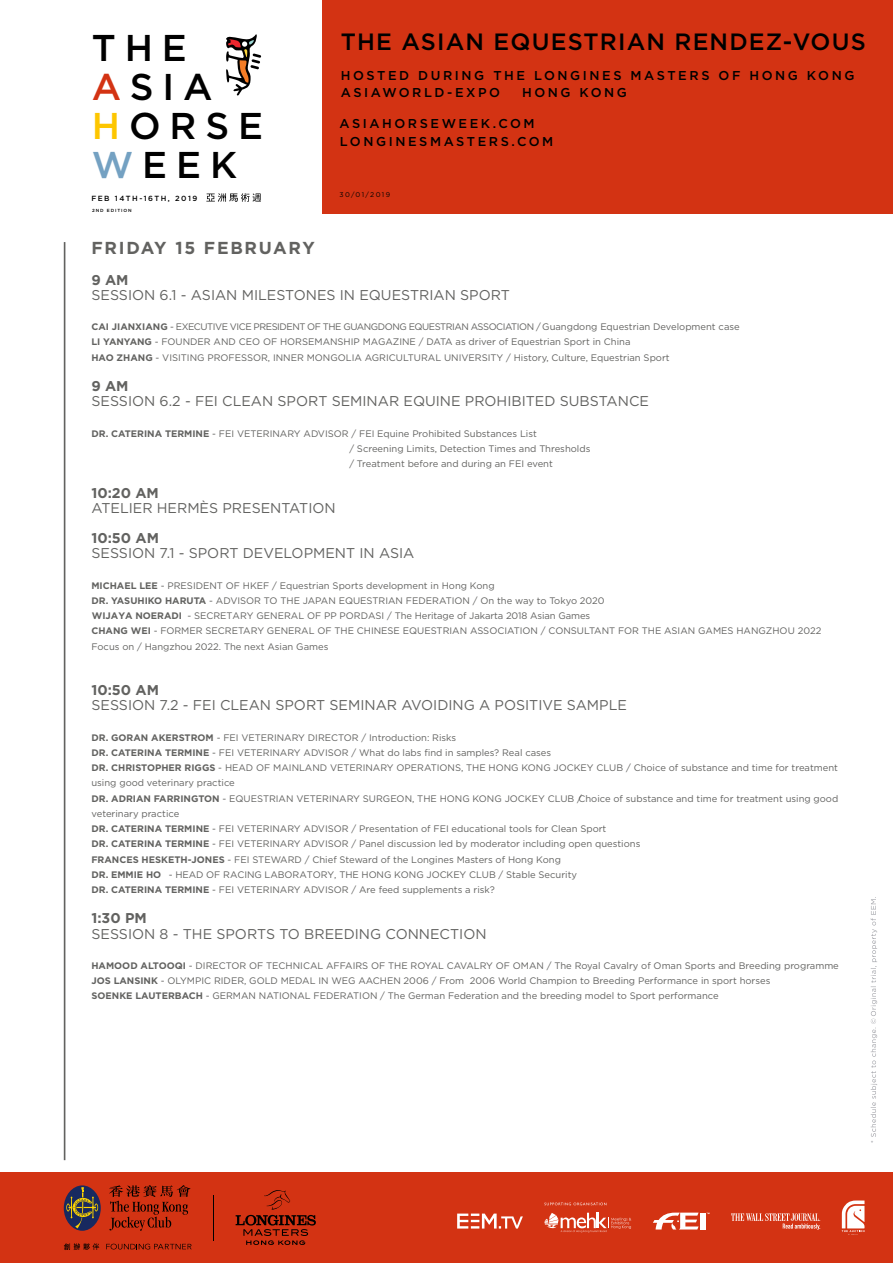
<style>
.page{position:relative;width:893px;height:1263px;background:#fff}
.page>*{position:absolute;margin:0;border:0;box-sizing:border-box;transform-origin:0 0}
.t1{font:500 37.2px/38.7px "Gotham";letter-spacing:.24em;color:#000}
.t2{font:500 23.55px "Gotham";letter-spacing:.05em;color:#000}
.t3{font:700 17.25px "Gotham";letter-spacing:.1em;color:#626260}
.t4{font:14.1px "Gotham";color:#626260}
.t5{font:700 14.1px "Gotham";color:#626260}
.t6{font:500 12.9px/17.1px "Gotham";letter-spacing:.2em;color:#000}
.t7{font:9.45px/15.1px "Gotham";color:#626260}
.t8{font:500 7.5px "Gotham";letter-spacing:.2em;color:#000}
.t9{font:6.75px "Gotham";letter-spacing:.2em;color:#000}
.t10{font:500 4.5px "Gotham";letter-spacing:.2em;color:#000}
.s1{color:#d33313}
.s2{color:#fdc600}
.s3{color:#74a1c2}
.s4{font-weight:700}
</style>
<div class="page">
<div style="left:0;top:1172px;width:893px;height:91px;background:#d33313"></div>
<svg style="left:457px;top:1213px;width:66px;height:15px"></svg>
<svg style="left:544px;top:1213px;width:87px;height:19px"></svg>
<svg style="left:544px;top:1202px;width:62px;height:3px"></svg>
<svg style="left:842px;top:1200px;width:23px;height:35px"></svg>
<svg style="left:731px;top:1213px;width:89px;height:17px"></svg>
<div style="left:700px;top:1212px;width:6px;height:17px;background:#fff"></div>
<svg style="left:653px;top:1212px;width:46px;height:17px"></svg>
<svg style="left:871px;top:897px;width:6px;height:246px"></svg>
<div style="left:323px;top:0;width:570px;height:214px;background:#d33313"></div>
<svg style="left:226px;top:34px;width:35px;height:62px"></svg>
<svg style="left:206px;top:193px;width:55px;height:9px"></svg>
<hr style="left:64px;top:242px;width:1px;height:918px;background:#626260">
<svg style="left:236px;top:1190px;width:80px;height:55px"></svg>
<hr style="left:213px;top:1195px;width:1px;height:45px;background:#000">
<svg style="left:106px;top:1244px;width:86px;height:5px"></svg>
<svg style="left:64px;top:1243px;width:35px;height:7px"></svg>
<svg style="left:64px;top:1185px;width:37px;height:46px"></svg>
<svg style="left:66px;top:1187px;width:32px;height:41px"></svg>
<svg style="left:109px;top:1185px;width:82px;height:46px"></svg>
<h1 class="t1" style="left:92px;top:28px;width:173px">THE<br><span class="s1">A</span>SIA<br><span class="s2">H</span>ORSE<br><span class="s3">W</span>EEK</h1>
<p class="t8" style="left:91px;top:194px;width:107px">FEB 14TH-16TH, 2019</p>
<p class="t10" style="left:92px;top:207px;width:41px">2ND EDITION</p>
<h2 class="t2" style="left:341px;top:27px;width:526px">THE ASIAN EQUESTRIAN RENDEZ-VOUS</h2>
<h3 class="t6" style="left:341px;top:67px;width:515px">HOSTED DURING THE LONGINES MASTERS OF HONG KONG<br>ASIAWORLD-EXPO</h3>
<h3 class="t6" style="left:522px;top:84px;width:107px">HONG KONG</h3>
<h3 class="t6" style="left:340px;top:133px;width:215px">LONGINESMASTERS.COM</h3>
<h3 class="t6" style="left:339px;top:115px;width:197px">ASIAHORSEWEEK.COM</h3>
<p class="t9" style="left:339px;top:190px;width:52px">30/01/2019</p>
<h3 class="t3" style="left:91px;top:237px;width:225px">FRIDAY 15 FEBRUARY</h3>
<h3 class="t5" style="left:91px;top:270px;width:39px">9 AM</h3>
<h3 class="t4" style="left:91px;top:286px;width:420px">SESSION 6.1 - ASIAN MILESTONES IN EQUESTRIAN SPORT</h3>
<p class="t7" style="left:91px;top:319px;width:650px"><span class="s4">CAI JIANXIANG</span> - EXECUTIVE VICE PRESIDENT OF THE GUANGDONG EQUESTRIAN ASSOCIATION / Guangdong Equestrian Development case<br><span class="s4">LI YANYANG</span> - FOUNDER AND CEO OF HORSEMANSHIP MAGAZINE / DATA as driver of Equestrian Sport in China<br><span class="s4">HAO ZHANG</span> - VISITING PROFESSOR, INNER MONGOLIA AGRICULTURAL UNIVERSITY / History, Culture, Equestrian Sport</p>
<h3 class="t5" style="left:91px;top:377px;width:39px">9 AM</h3>
<h3 class="t4" style="left:91px;top:392px;width:559px">SESSION 6.2 - FEI CLEAN SPORT SEMINAR EQUINE PROHIBITED SUBSTANCE</h3>
<p class="t7" style="left:349px;top:426px;width:243px;text-indent:-258px"><span class="s4">DR. CATERINA TERMINE</span> - FEI VETERINARY ADVISOR / FEI Equine Prohibited Substances List<br>/ Screening Limits, Detection Times and Thresholds / Treatment before and during an FEI event</p>
<h3 class="t5" style="left:91px;top:483px;width:69px">10:20 AM</h3>
<h3 class="t4" style="left:91px;top:499px;width:246px">ATELIER HERMÈS PRESENTATION</h3>
<h3 class="t5" style="left:91px;top:529px;width:69px">10:50 AM</h3>
<h3 class="t4" style="left:91px;top:544px;width:324px">SESSION 7.1 - SPORT DEVELOPMENT IN ASIA</h3>
<p class="t7" style="left:91px;top:578px;width:405px"><span class="s4">MICHAEL LEE</span> - PRESIDENT OF HKEF / Equestrian Sports development in Hong Kong</p>
<p class="t7" style="left:91px;top:623px;width:731px"><span class="s4">CHANG WEI</span> - FORMER SECRETARY GENERAL OF THE CHINESE EQUESTRIAN ASSOCIATION / CONSULTANT FOR THE ASIAN GAMES HANGZHOU 2022<br>Focus on / Hangzhou 2022. The next Asian Games</p>
<p class="t7" style="left:91px;top:593px;width:515px"><span class="s4">DR. YASUHIKO HARUTA</span> - ADVISOR TO THE JAPAN EQUESTRIAN FEDERATION / On the way to Tokyo 2020</p>
<p class="t7" style="left:92px;top:608px;width:500px"><span class="s4">WIJAYA NOERADI</span> - SECRETARY GENERAL OF PP PORDASI / The Heritage of Jakarta 2018 Asian Games</p>
<h3 class="t5" style="left:91px;top:681px;width:69px">10:50 AM</h3>
<h3 class="t4" style="left:91px;top:696px;width:537px">SESSION 7.2 - FEI CLEAN SPORT SEMINAR AVOIDING A POSITIVE SAMPLE</h3>
<p class="t7" style="left:91px;top:730px;width:748px"><span class="s4">DR. GORAN AKERSTROM</span> - FEI VETERINARY DIRECTOR / Introduction: Risks<br><span class="s4">DR. CATERINA TERMINE</span> - FEI VETERINARY ADVISOR / What do labs find in samples? Real cases<br><span class="s4">DR. CHRISTOPHER RIGGS</span> - HEAD OF MAINLAND VETERINARY OPERATIONS, THE HONG KONG JOCKEY CLUB / Choice of substance and time for treatment using good veterinary practice<br><span class="s4">DR. ADRIAN FARRINGTON</span> - EQUESTRIAN VETERINARY SURGEON, THE HONG KONG JOCKEY CLUB / Choice of substance and time for treatment using good veterinary practice<br><span class="s4">DR. CATERINA TERMINE</span> - FEI VETERINARY ADVISOR / Presentation of FEI educational tools for Clean Sport<br><span class="s4">DR. CATERINA TERMINE</span> - FEI VETERINARY ADVISOR / Panel discussion led by moderator including open questions<br><span class="s4">FRANCES HESKETH-JONES</span> - FEI STEWARD / Chief Steward of the Longines Masters of Hong Kong<br><span class="s4">DR. EMMIE HO</span> - HEAD OF RACING LABORATORY, THE HONG KONG JOCKEY CLUB / Stable Security<br><span class="s4">DR. CATERINA TERMINE</span> - FEI VETERINARY ADVISOR / Are feed supplements a risk?</p>
<h3 class="t5" style="left:91px;top:909px;width:57px">1:30 PM</h3>
<h3 class="t4" style="left:91px;top:924px;width:397px">SESSION 8 - THE SPORTS TO BREEDING CONNECTION</h3>
<p class="t7" style="left:91px;top:958px;width:749px"><span class="s4">HAMOOD ALTOOQI</span> - DIRECTOR OF TECHNICAL AFFAIRS OF THE ROYAL CAVALRY OF OMAN / The Royal Cavalry of Oman Sports and Breeding programme<br><span class="s4">JOS LANSINK</span> - OLYMPIC RIDER, GOLD MEDAL IN WEG AACHEN 2006 / From 2006 World Champion to Breeding Performance in sport horses<br><span class="s4">SOENKE LAUTERBACH</span> - GERMAN NATIONAL FEDERATION / The German Federation and the breeding model to Sport performance</p>
</div>
